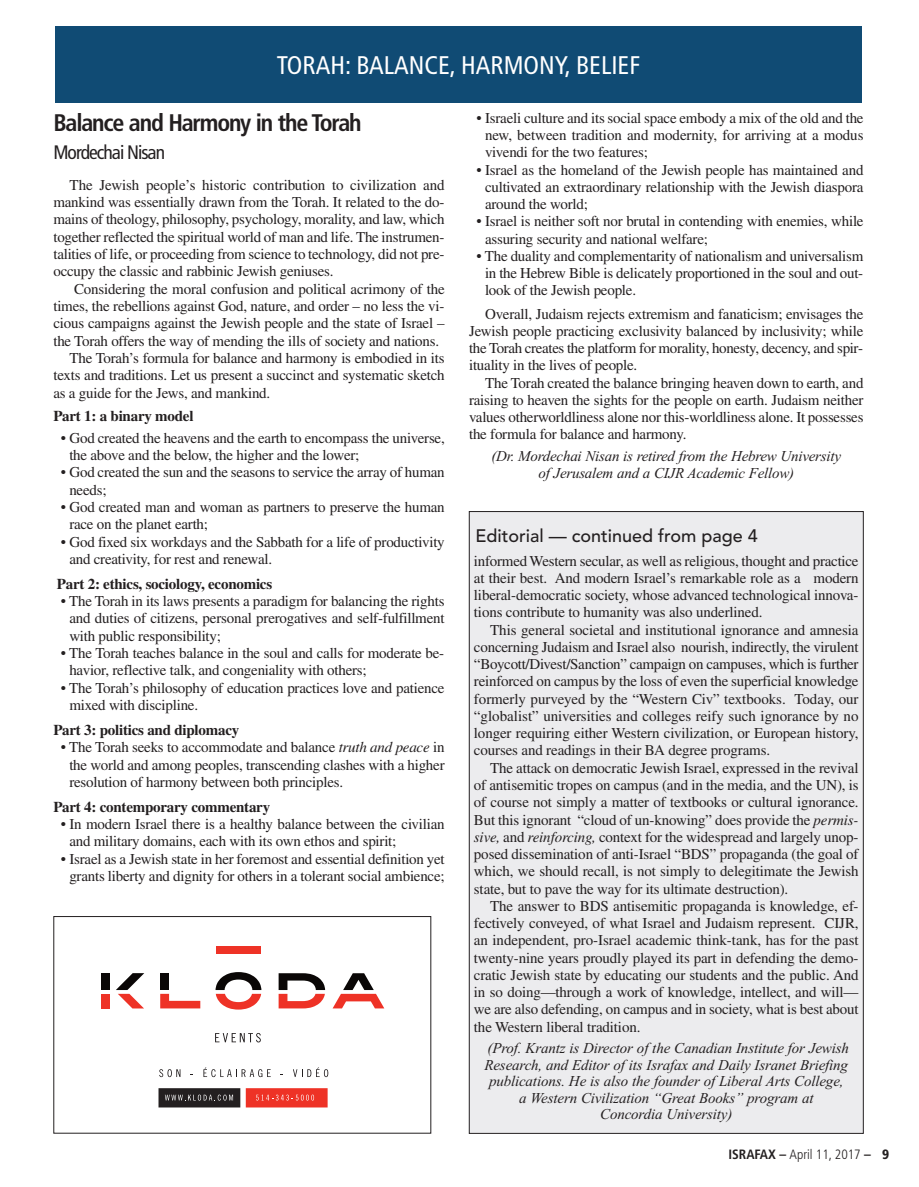
<style>
.page{position:relative;width:919px;height:1187px;background:#fff}
.page>*{position:absolute;margin:0;border:0;box-sizing:border-box;transform-origin:0 0}
.t1{font:condensed 25.5px "Frutiger LT Std";color:#fff}
.t2{font:700 condensed 24px "Frutiger LT Std";letter-spacing:-.05em;color:#231f20}
.t3{font:condensed 19.5px "Frutiger LT Std";letter-spacing:-.05em;color:#231f20}
.t4{font:500 18px "Avenir";color:#231f20}
.t5{font:15px/17.2px "Times LT Std";letter-spacing:-.015em;color:#231f20;text-align:justify}
.t6{font:italic 15px/16.5px "Times New Roman";letter-spacing:-.01em;color:#231f20;text-align:center}
.t7{font:700 15px "Times LT Std";letter-spacing:-.015em;color:#231f20}
.t8{font:300 condensed 13.5px "Frutiger LT Std";color:#231f20}
.s1{font-style:italic}
.s2{font-weight:700}
.s3{font-weight:900}
</style>
<div class="page">
<div style="left:55px;top:26px;width:807px;height:77px;background:#104b74"></div>
<div style="left:216px;top:946px;width:45px;height:8px;background:#ee3226"></div>
<div style="left:101px;top:973px;width:9px;height:17px;background:#0a0706"></div>
<div style="left:101px;top:994px;width:9px;height:14px;background:#ee3226"></div>
<svg style="left:116px;top:973px;width:28px;height:35px"></svg>
<div style="left:160px;top:973px;width:9px;height:17px;background:#0a0706"></div>
<svg style="left:160px;top:994px;width:40px;height:14px"></svg>
<svg style="left:215px;top:972px;width:46px;height:37px"></svg>
<svg style="left:279px;top:973px;width:46px;height:35px"></svg>
<svg style="left:333px;top:973px;width:51px;height:35px"></svg>
<svg style="left:215px;top:1033px;width:46px;height:9px"></svg>
<svg style="left:159px;top:1069px;width:21px;height:8px"></svg>
<svg style="left:203px;top:1067px;width:68px;height:10px"></svg>
<svg style="left:293px;top:1067px;width:35px;height:10px"></svg>
<svg style="left:158px;top:1088px;width:82px;height:19px;background:#343031"></svg>
<svg style="left:246px;top:1088px;width:82px;height:19px;background:#ee3d32"></svg>
<div style="left:53px;top:916px;width:378px;height:217px;border:1px solid #231f20"></div>
<div style="left:469px;top:512px;width:394px;height:621px;background:#ececee"></div>
<h1 class="t1" style="left:277px;top:55px;width:365px">TORAH: BALANCE, HARMONY, BELIEF</h1>
<h2 class="t2" style="left:53px;top:113px;width:310px">Balance and Harmony in the Torah</h2>
<h3 class="t3" style="left:53px;top:144px;width:113px">Mordechai Nisan</h3>
<p class="t5" style="left:53px;top:178px;width:393px;text-indent:16px">The Jewish people’s historic contribution to civilization and mankind was essentially drawn from the Torah. It related to the do&shy;mains of theology, philosophy, psychology, morality, and law, which together reflected the spiritual world of man and life. The instrumen&shy;talities of life, or proceeding from science to technology, did not pre&shy;occupy the classic and rabbinic Jewish geniuses.</p>
<p class="t5" style="left:74px;top:281px;width:372px">Considering the moral confusion and political acrimony of the</p>
<p class="t5" style="left:53px;top:299px;width:393px">times, the rebellions against God, nature, and order – no less the vi-</p>
<p class="t5" style="left:53px;top:316px;width:393px">cious campaigns against the Jewish people and the state of Israel –</p>
<p class="t5" style="left:53px;top:333px;width:387px">the Torah offers the way of mending the ills of society and nations.</p>
<p class="t5" style="left:70px;top:351px;width:377px">The Torah’s formula for balance and harmony is embodied in its</p>
<p class="t5" style="left:53px;top:368px;width:393px">texts and traditions. Let us present a succinct and systematic sketch</p>
<p class="t5" style="left:53px;top:385px;width:218px">as a guide for the Jews, and mankind.</p>
<p class="t7" style="left:53px;top:411px;width:142px">Part 1: a binary model</p>
<p class="t5" style="left:69px;top:431px;width:377px;text-indent:-8px">• God created the heavens and the earth to encompass the universe, the above and the below, the higher and the lower;</p>
<p class="t5" style="left:69px;top:465px;width:377px;text-indent:-8px">• God created the sun and the seasons to service the array of human needs;</p>
<p class="t5" style="left:69px;top:500px;width:377px;text-indent:-8px">• God created man and woman as partners to preserve the human race on the planet earth;</p>
<p class="t5" style="left:69px;top:534px;width:377px;text-indent:-8px">• God fixed six workdays and the Sabbath for a life of productivity and creativity, for rest and renewal.</p>
<p class="t7" style="left:57px;top:579px;width:217px">Part 2: ethics, sociology, economics</p>
<p class="t5" style="left:69px;top:594px;width:377px;text-indent:-8px">• The Torah in its laws presents a paradigm for balancing the rights and duties of citizens, personal prerogatives and self-fulfillment with public responsibility;</p>
<p class="t5" style="left:69px;top:646px;width:376px;text-indent:-8px">• The Torah teaches balance in the soul and calls for moderate be&shy;havior, reflective talk, and congeniality with others;</p>
<p class="t5" style="left:69px;top:681px;width:377px;text-indent:-8px">• The Torah’s philosophy of education practices love and patience mixed with discipline.</p>
<p class="t7" style="left:53px;top:725px;width:187px">Part 3: politics and diplomacy</p>
<p class="t5" style="left:69px;top:740px;width:377px;text-indent:-8px">• The Torah seeks to accommodate and balance <span class="s1">truth and peace</span> in the world and among peoples, transcending clashes with a higher resolution of harmony between both principles.</p>
<p class="t7" style="left:53px;top:801px;width:218px">Part 4: contemporary commentary</p>
<p class="t5" style="left:69px;top:817px;width:377px;text-indent:-8px">• In modern Israel there is a healthy balance between the civilian and military domains, each with its own ethos and spirit;</p>
<p class="t5" style="left:61px;top:851px;width:385px;text-align:center">• Israel as a Jewish state in her foremost and essential definition yet grants liberty and dignity for others in a tolerant social ambience;</p>
<p class="t5" style="left:485px;top:111px;width:380px;text-indent:-8px">• Israeli culture and its social space embody a mix of the old and the new, between tradition and modernity, for arriving at a modus vivendi for the two features;</p>
<p class="t5" style="left:485px;top:162px;width:380px;text-indent:-8px">• Israel as the homeland of the Jewish people has maintained and cultivated an extraordinary relationship with the Jewish diaspora around the world;</p>
<p class="t5" style="left:485px;top:214px;width:380px;text-indent:-8px">• Israel is neither soft nor brutal in contending with enemies, while assuring security and national welfare;</p>
<p class="t5" style="left:485px;top:249px;width:380px;text-indent:-8px">• The duality and complementarity of nationalism and universalism in the Hebrew Bible is delicately proportioned in the soul and out&shy;look of the Jewish people.</p>
<p class="t5" style="left:469px;top:306px;width:396px;text-indent:16px">Overall, Judaism rejects extremism and fanaticism; envisages the Jewish people practicing exclusivity balanced by inclusivity; while the Torah creates the platform for morality, honesty, decency, and spir&shy;ituality in the lives of people.</p>
<p class="t5" style="left:469px;top:375px;width:396px;text-indent:16px">The Torah created the balance bringing heaven down to earth, and raising to heaven the sights for the people on earth. Judaism neither values otherworldliness alone nor this-worldliness alone. It possesses the formula for balance and harmony.</p>
<p class="t6" style="left:491px;top:448px;width:351px">(Dr. Mordechai Nisan is retired from the Hebrew University of Jerusalem and a CIJR Academic Fellow)</p>
<p class="t4" style="left:475px;top:520px;width:284px">Editorial — continued from page 4</p>
<p class="t5" style="left:474px;top:554px;width:386px">informed Western secular, as well as religious, thought and practice at their best. And modern Israel’s remarkable role as a modern liberal-democratic society, whose advanced technological innova&shy;tions contribute to humanity was also underlined.</p>
<p class="t5" style="left:474px;top:623px;width:386px;text-indent:16px">This general societal and institutional ignorance and amnesia concerning Judaism and Israel also nourish, indirectly, the virulent “Boycott/Divest/Sanction” campaign on campuses, which is further reinforced on campus by the loss of even the superficial knowledge formerly purveyed by the “Western Civ” textbooks. Today, our “globalist” universities and colleges reify such ignorance by no longer requiring either Western civilization, or European history, courses and readings in their BA degree programs.</p>
<p class="t5" style="left:474px;top:761px;width:386px;text-indent:16px">The attack on democratic Jewish Israel, expressed in the revival of antisemitic tropes on campus (and in the media, and the UN), is of course not simply a matter of textbooks or cultural ignorance.<br>But this ignorant “cloud of un-knowing” does provide the <span class="s1">permis&shy;sive,</span> and <span class="s1">reinforcing,</span> context for the widespread and largely unop&shy;posed dissemination of anti-Israel “BDS” propaganda (the goal of which, we should recall, is not simply to delegitimate the Jewish state, but to pave the way for its ultimate destruction).</p>
<p class="t5" style="left:474px;top:899px;width:386px;text-indent:16px">The answer to BDS antisemitic propaganda is knowledge, ef&shy;fectively conveyed, of what Israel and Judaism represent. CIJR, an independent, pro-Israel academic think-tank, has for the past twenty-nine years proudly played its part in defending the demo&shy;cratic Jewish state by educating our students and the public. And in so doing—through a work of knowledge, intellect, and will— we are also defending, on campus and in society, what is best about the Western liberal tradition.</p>
<p class="t6" style="left:484px;top:1040px;width:366px">(Prof. Krantz is Director of the Canadian Institute for Jewish Research, and Editor of its Israfax and Daily Isranet Briefing publications. He is also the founder of Liberal Arts College, a Western Civilization “Great Books” program at<br>Concordia University)</p>
<p class="t8" style="left:728px;top:1149px;width:162px"><span class="s2">ISRAFAX –</span> April 11, 2017 <span class="s2">–</span> <span class="s3">9</span></p>
</div>
